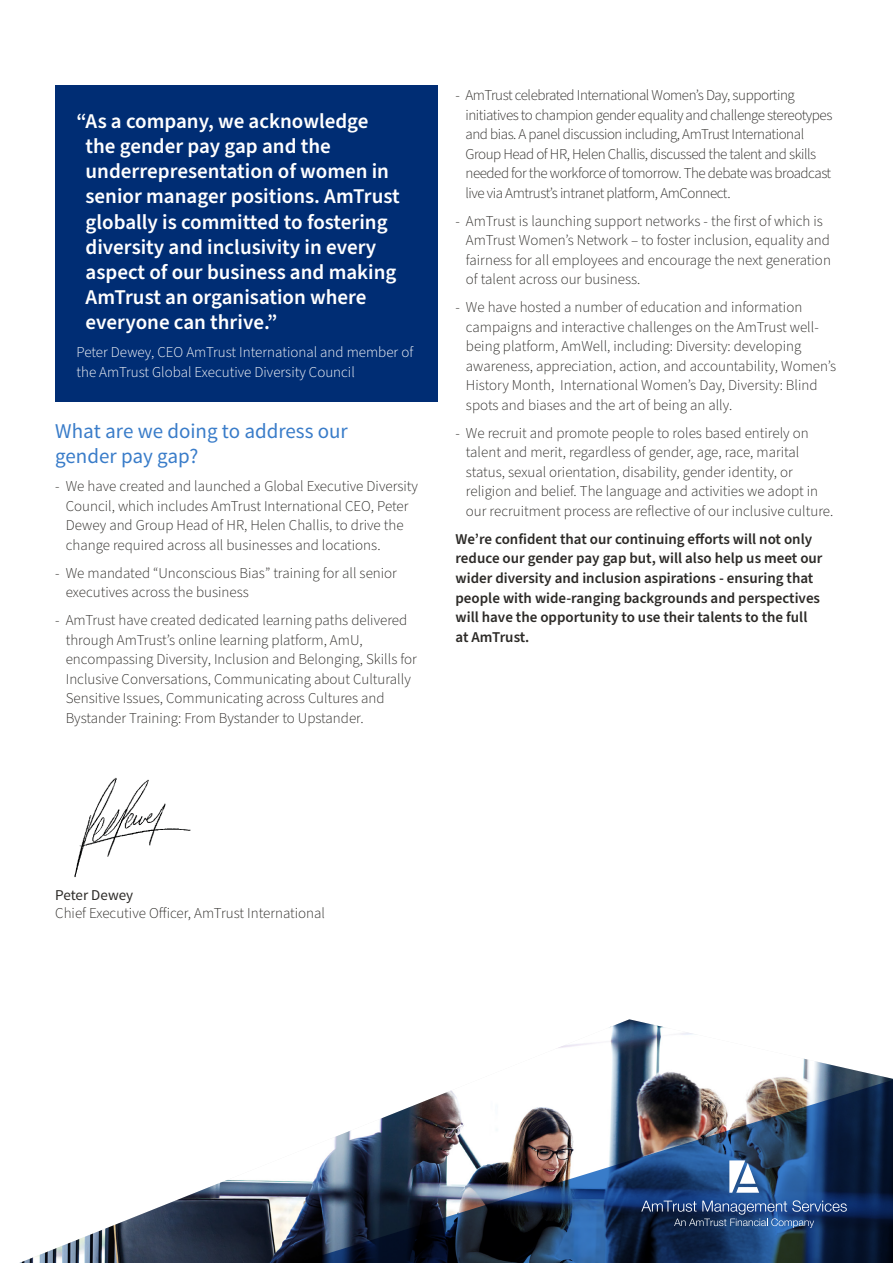
<style>
.page{position:relative;width:893px;height:1263px;background:#fff}
.page>*{position:absolute;margin:0;border:0;box-sizing:border-box;transform-origin:0 0}
.t1{font:600 21px/25.2px "Source Sans Pro";color:#fff}
.t2{font:21px/25.2px "Source Sans Pro";color:#397cc9}
.t3{font:300 15px/19.5px "Source Sans Pro";color:#2c2a27}
.t4{font:300 15px/19.5px "Source Sans Pro";letter-spacing:-.03em;color:#2c2a27}
.t5{font:600 15px/19.5px "Source Sans Pro";color:#2c2a27}
.t6{font:300 15px/19.5px "Source Sans Pro";color:#fff}
.t7{font:15px "Source Sans Pro";color:#2c2a27}
</style>
<div class="page">
<img style="left:74px;top:777px;width:117px;height:100px">
<img style="left:19px;top:1019px;width:861px;height:244px">
<img style="left:255px;top:1076px;width:638px;height:187px">
<svg style="left:729px;top:1160px;width:30px;height:33px"></svg>
<svg style="left:641px;top:1200px;width:206px;height:28px;background:#324f7d"></svg>
<div style="left:55px;top:85px;width:382px;height:316px;background:#002d74"></div>
<p class="t1" style="left:86px;top:109px;width:316px;text-indent:-9px">“As a company, we acknowledge the gender pay gap and the underrepresentation of women in senior manager positions. AmTrust globally is committed to fostering diversity and inclusivity in every aspect of our business and making<br>AmTrust an organisation where everyone can thrive.”</p>
<p class="t6" style="left:77px;top:343px;width:338px">Peter Dewey, CEO AmTrust International and member of the AmTrust Global Executive Diversity Council</p>
<h1 class="t2" style="left:55px;top:419px;width:294px">What are we doing to address our gender pay gap?</h1>
<p class="t3" style="left:66px;top:477px;width:354px;text-indent:-10px">- We have created and launched a Global Executive Diversity Council, which includes AmTrust International CEO, Peter Dewey and Group Head of HR, Helen Challis, to drive the change required across all businesses and locations.</p>
<p class="t3" style="left:66px;top:563px;width:333px;text-indent:-10px">- We mandated “Unconscious Bias” training for all senior executives across the business</p>
<p class="t3" style="left:66px;top:611px;width:353px;text-indent:-10px">- AmTrust have created dedicated learning paths delivered through AmTrust’s online learning platform, AmU, encompassing Diversity, Inclusion and Belonging, Skills for Inclusive Conversations, Communicating about Culturally Sensitive Issues, Communicating across Cultures and Bystander Training: From Bystander to Upstander.</p>
<p class="t4" style="left:465px;top:86px;width:368px;text-indent:-10px">- AmTrust celebrated International Women’s Day, supporting initiatives to champion gender equality and challenge stereotypes and bias. A panel discussion including, AmTrust International Group Head of HR, Helen Challis, discussed the talent and skills needed for the workforce of tomorrow. The debate was broadcast live via Amtrust’s intranet platform, AmConnect.</p>
<p class="t3" style="left:466px;top:212px;width:366px;text-indent:-10px">- AmTrust is launching support networks - the first of which is AmTrust Women’s Network – to foster inclusion, equality and fairness for all employees and encourage the next generation of talent across our business.</p>
<p class="t3" style="left:466px;top:298px;width:372px;text-indent:-10px">- We have hosted a number of education and information campaigns and interactive challenges on the AmTrust well&shy;being platform, AmWell, including: Diversity: developing awareness, appreciation, action, and accountability, Women’s History Month, International Women’s Day, Diversity: Blind spots and biases and the art of being an ally.</p>
<p class="t3" style="left:466px;top:424px;width:369px;text-indent:-10px">- We recruit and promote people to roles based entirely on talent and merit, regardless of gender, age, race, marital status, sexual orientation, disability, gender identity, or religion and belief. The language and activities we adopt in our recruitment process are reflective of our inclusive culture.</p>
<p class="t5" style="left:455px;top:530px;width:369px">We’re confident that our continuing efforts will not only reduce our gender pay gap but, will also help us meet our wider diversity and inclusion aspirations - ensuring that people with wide-ranging backgrounds and perspectives will have the opportunity to use their talents to the full at AmTrust.</p>
<p class="t7" style="left:55px;top:886px;width:79px">Peter Dewey</p>
<p class="t3" style="left:55px;top:904px;width:271px">Chief Executive Officer, AmTrust International</p>
</div>
